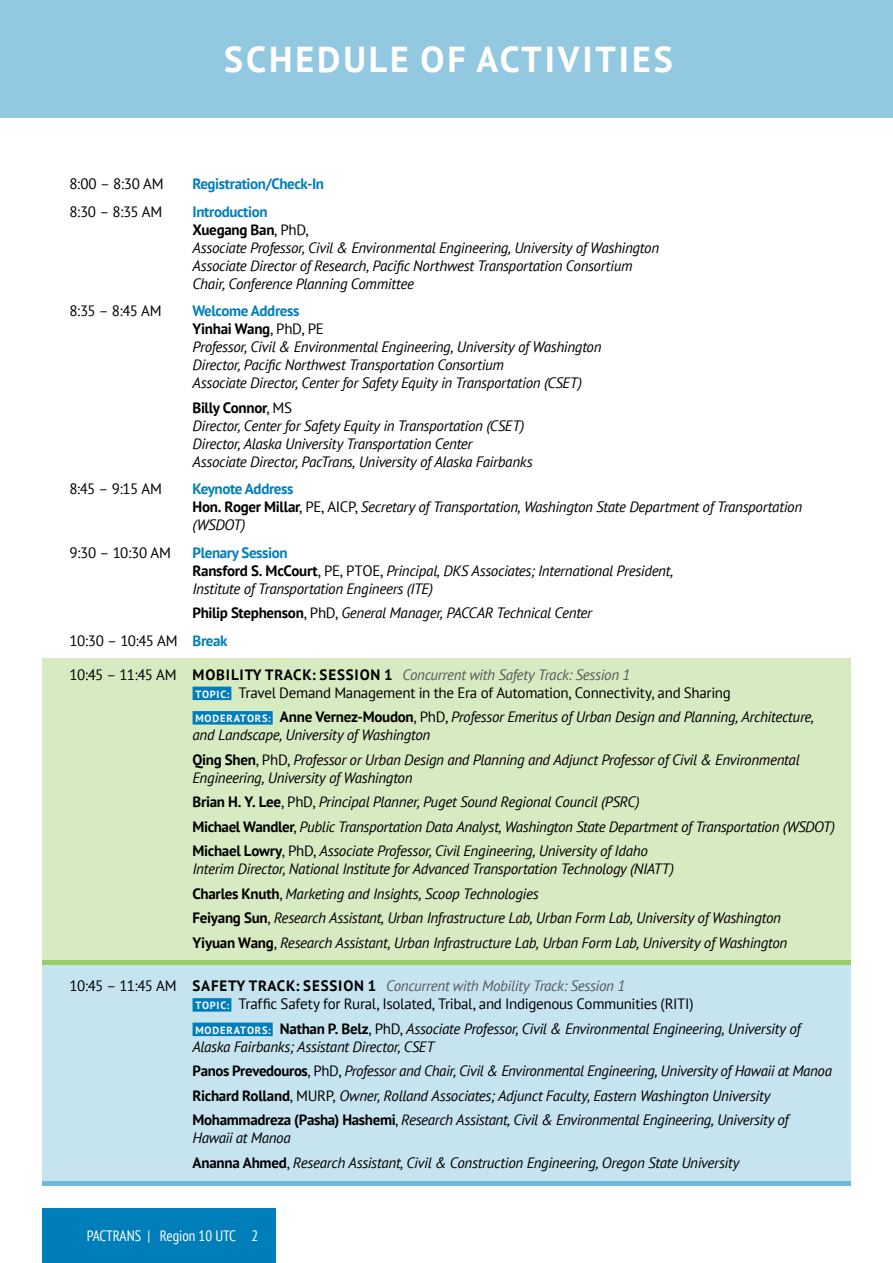
<style>
.page{position:relative;width:893px;height:1263px;background:#fff}
.page>*{position:absolute;margin:0;border:0;box-sizing:border-box;transform-origin:0 0}
.t1{font:700 36px "PT Sans";letter-spacing:.08em;color:#fff}
.t2{font:italic 15px/18px "PT Sans";letter-spacing:-.02em;color:#000}
.t3{font:15px/18px "PT Sans";letter-spacing:-.02em;color:#000}
.t4{font:condensed 15px "PT Sans";color:#fff}
.t5{font:700 15px "PT Sans";letter-spacing:-.025em;color:#007eba}
.s1{font-weight:700;font-style:normal;color:#007eba}
.s2{font-weight:700;font-style:normal}
.s3{font-style:normal}
.s4{font-weight:700}
.s5{font-style:italic;color:#58595b}
.s6{font-weight:700;font-size:10.5px;color:#fff}
.s7{font-weight:700;font-style:normal;font-size:10.5px;color:#fff}
</style>
<div class="page">
<div style="left:43px;top:1209px;width:233px;height:54px;background:#007eba"></div>
<div style="left:43px;top:890px;width:807px;height:292px;background:#c6e4f0"></div>
<hr style="left:43px;top:1181px;width:807px;height:4px;background:#70bbd9">
<div style="left:43px;top:658px;width:808px;height:303px;background:#d7ebc2"></div>
<hr style="left:43px;top:960px;width:808px;height:4px;background:#9bcd67">
<div style="left:0;top:0;width:893px;height:118px;background:#93c9e0"></div>
<div style="left:193px;top:687px;width:38px;height:13px;background:#007eba"></div>
<div style="left:193px;top:711px;width:80px;height:13px;background:#007eba"></div>
<div style="left:193px;top:998px;width:38px;height:14px;background:#007eba"></div>
<div style="left:193px;top:1022px;width:80px;height:14px;background:#007eba"></div>
<h1 class="t1" style="left:224px;top:35px;width:450px">SCHEDULE OF ACTIVITIES</h1>
<p class="t3" style="left:70px;top:175px;width:96px">8:00 – 8:30 AM</p>
<p class="t5" style="left:193px;top:174px;width:133px">Registration/Check-In</p>
<p class="t3" style="left:70px;top:202px;width:94px">8:30 – 8:35 AM</p>
<p class="t2" style="left:193px;top:202px;width:468px"><span class="s1">Introduction<br></span><span class="s2">Xuegang Ban</span><span class="s3">, PhD,<br></span>Associate Professor, Civil &amp; Environmental Engineering, University of Washington Associate Director of Research, Pacific Northwest Transportation Consortium Chair, Conference Planning Committee</p>
<p class="t3" style="left:70px;top:302px;width:94px">8:35 – 8:45 AM</p>
<p class="t2" style="left:193px;top:302px;width:411px"><span class="s1">Welcome Address<br></span><span class="s2">Yinhai Wang</span><span class="s3">, PhD, PE<br></span>Professor, Civil &amp; Environmental Engineering, University of Washington Director, Pacific Northwest Transportation Consortium<br>Associate Director, Center for Safety Equity in Transportation (CSET)</p>
<p class="t2" style="left:193px;top:398px;width:342px"><span class="s2">Billy Connor</span><span class="s3">, MS<br></span>Director, Center for Safety Equity in Transportation (CSET)<br>Director, Alaska University Transportation Center<br>Associate Director, PacTrans, University of Alaska Fairbanks</p>
<p class="t3" style="left:70px;top:480px;width:94px">8:45 – 9:15 AM</p>
<p class="t2" style="left:193px;top:480px;width:611px"><span class="s1">Keynote Address<br></span><span class="s2">Hon. Roger Millar</span><span class="s3">, PE, AICP,</span> Secretary of Transportation, Washington State Department of Transportation (WSDOT)</p>
<p class="t3" style="left:70px;top:543px;width:103px">9:30 – 10:30 AM</p>
<p class="t2" style="left:193px;top:543px;width:482px"><span class="s1">Plenary Session<br></span><span class="s2">Ransford S. McCourt</span><span class="s3">, PE, PTOE,</span> Principal, DKS Associates; International President,<br>Institute of Transportation Engineers (ITE)</p>
<p class="t2" style="left:70px;top:599px;width:524px;line-height:27.5px;text-indent:123px"><span class="s2">Philip Stephenson</span><span class="s3">, PhD,</span> General Manager, PACCAR Technical Center<br><span class="s3">10:30 – 10:45 AM</span> <span class="s1">Break</span></p>
<p class="t3" style="left:195px;top:665px;width:537px;text-indent:-126px">10:45 – 11:45 AM <span class="s4">MOBILITY TRACK: SESSION 1</span> <span class="s5">Concurrent with Safety Track: Session 1<br></span><span class="s6">TOPIC:</span> Travel Demand Management in the Era of Automation, Connectivity, and Sharing</p>
<p class="t2" style="left:193px;top:708px;width:623px"><span class="s7">MODERATORS:</span> <span class="s2">Anne Vernez-Moudon</span><span class="s3">, PhD,</span> Professor Emeritus of Urban Design and Planning, Architecture, and Landscape, University of Washington</p>
<p class="t2" style="left:193px;top:750px;width:609px"><span class="s2">Qing Shen</span><span class="s3">, PhD,</span> Professor or Urban Design and Planning and Adjunct Professor of Civil &amp; Environmental<br>Engineering, University of Washington</p>
<p class="t2" style="left:193px;top:789px;width:644px;line-height:24.5px"><span class="s2">Brian H. Y. Lee</span><span class="s3">, PhD,</span> Principal Planner, Puget Sound Regional Council (PSRC)<br><span class="s2">Michael Wandler</span><span class="s3">,</span> Public Transportation Data Analyst, Washington State Department of Transportation (WSDOT)<br><span class="s2">Michael Lowry</span><span class="s3">, PhD,</span> Associate Professor, Civil Engineering, University of Idaho</p>
<p class="t2" style="left:193px;top:856px;width:596px;line-height:24.5px">Interim Director, National Institute for Advanced Transportation Technology (NIATT)<br><span class="s2">Charles Knuth</span><span class="s3">,</span> Marketing and Insights, Scoop Technologies<br><span class="s2">Feiyang Sun</span><span class="s3">,</span> Research Assistant, Urban Infrastructure Lab, Urban Form Lab, University of Washington <span class="s2">Yiyuan Wang</span><span class="s3">,</span> Research Assistant, Urban Infrastructure Lab, Urban Form Lab, University of Washington</p>
<p class="t3" style="left:195px;top:977px;width:500px;text-indent:-126px">10:45 – 11:45 AM <span class="s4">SAFETY TRACK: SESSION 1</span> <span class="s5">Concurrent with Mobility Track: Session 1<br></span><span class="s6">TOPIC:</span> Traffic Safety for Rural, Isolated, Tribal, and Indigenous Communities (RITI)</p>
<p class="t2" style="left:193px;top:1019px;width:609px"><span class="s7">MODERATORS:</span> <span class="s2">Nathan P. Belz</span><span class="s3">, PhD,</span> Associate Professor, Civil &amp; Environmental Engineering, University of<br>Alaska Fairbanks; Assistant Director, CSET</p>
<p class="t2" style="left:193px;top:1058px;width:641px;line-height:24.5px"><span class="s2">Panos Prevedouros</span><span class="s3">, PhD,</span> Professor and Chair, Civil &amp; Environmental Engineering, University of Hawaii at Manoa<br><span class="s2">Richard Rolland</span><span class="s3">, MURP,</span> Owner, Rolland Associates; Adjunct Faculty, Eastern Washington University<br><span class="s2">Mohammadreza (Pasha) Hashemi</span><span class="s3">,</span> Research Assistant, Civil &amp; Environmental Engineering, University of</p>
<p class="t2" style="left:193px;top:1125px;width:548px;line-height:24.5px">Hawaii at Manoa<br><span class="s2">Ananna Ahmed</span><span class="s3">,</span> Research Assistant, Civil &amp; Construction Engineering, Oregon State University</p>
<p class="t4" style="left:87px;top:1226px;width:173px">PACTRANS | Region 10 UTC 2</p>
</div>
